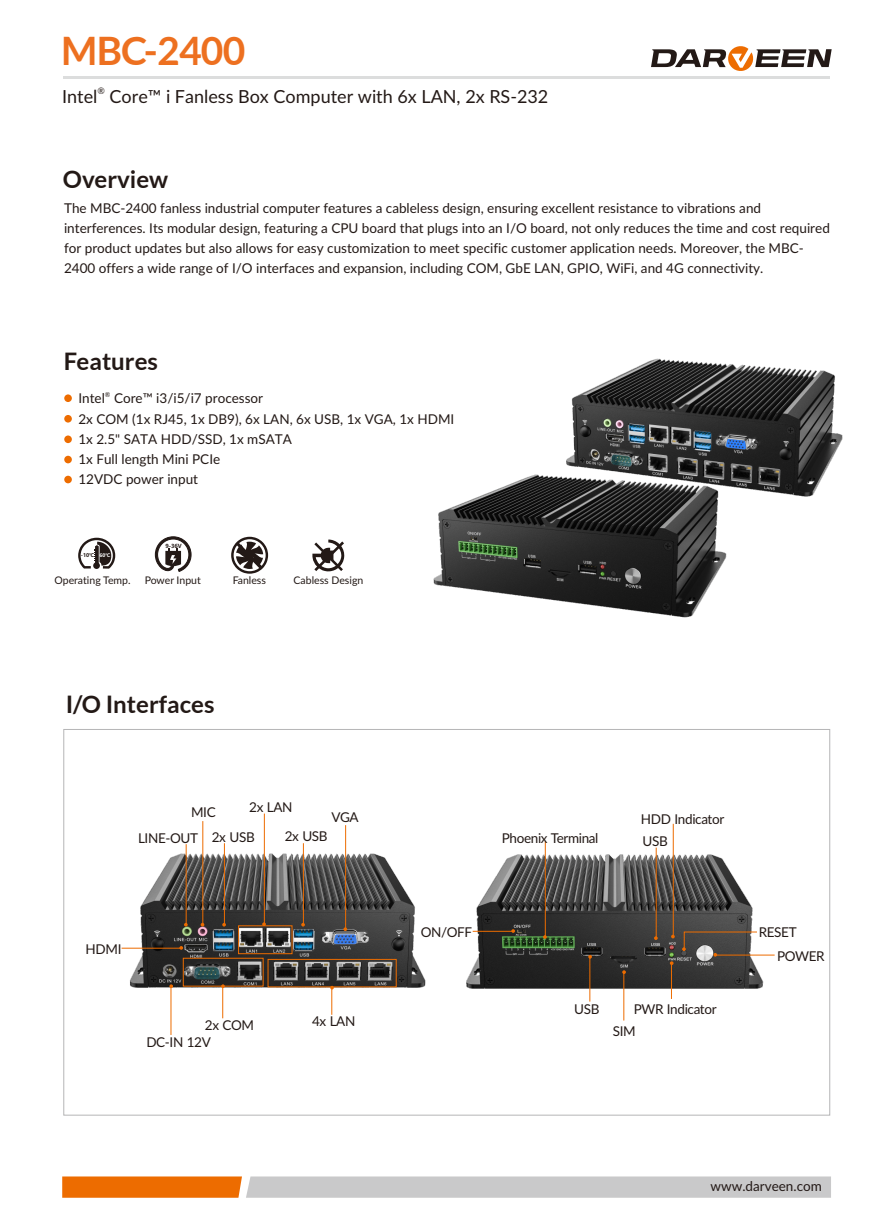
<style>
.page{position:relative;width:893px;height:1212px;background:#fff}
.page>*{position:absolute;margin:0;border:0;box-sizing:border-box;transform-origin:0 0}
.t1{font:700 39px "Lato";letter-spacing:-.02em;color:#ed7020}
.t2{font:700 24px "Lato";color:#231916}
.t3{font:18px "Lato";color:#231916}
.t4{font:13.5px/20.2px "Lato";color:#231916}
.t5{font:13.5px "Lato";letter-spacing:-.025em;color:#231916}
.t6{font:10.5px "Lato";color:#231916}
.t7{font:9px "Lato";color:#231916}
.t8{font:6.75px "Lato";color:#231916}
.t9{font:700 5.55px "Microsoft Ya Hei";color:#231916}
.t10{font:700 5.1px "Microsoft Ya Hei";color:#231916}
.s1{font-size:4.8px;color:#fff}
</style>
<div class="page">
<img style="left:466px;top:844px;width:304px;height:151px">
<img style="left:122px;top:850px;width:304px;height:145px">
<hr style="left:63px;top:77px;width:767px;height:2px;background:#dcdddd">
<div style="left:64px;top:394px;width:8px;height:8px;background:#ed6c00;border-radius:50%"></div>
<div style="left:64px;top:415px;width:8px;height:8px;background:#ed6c00;border-radius:50%"></div>
<div style="left:64px;top:435px;width:8px;height:8px;background:#ed6c00;border-radius:50%"></div>
<div style="left:64px;top:456px;width:8px;height:7px;background:#ed6c00;border-radius:50%"></div>
<div style="left:64px;top:476px;width:8px;height:7px;background:#ed6c00;border-radius:50%"></div>
<svg style="left:62px;top:1176px;width:769px;height:22px;background:#d3b69f"></svg>
<svg style="left:651px;top:46px;width:181px;height:25px"></svg>
<svg style="left:78px;top:538px;width:37px;height:31px"></svg>
<div style="left:93px;top:562px;width:7px;height:7px;background:#231916;border-radius:50%"></div>
<svg style="left:154px;top:536px;width:38px;height:36px"></svg>
<svg style="left:231px;top:537px;width:37px;height:37px"></svg>
<svg style="left:312px;top:539px;width:33px;height:32px"></svg>
<hr style="left:222px;top:987px;width:1px;height:31px;background:#ed6c00">
<svg style="left:330px;top:987px;width:4px;height:28px"></svg>
<div style="left:268px;top:959px;width:129px;height:28px;border:1px solid #ed6c00"></div>
<svg style="left:179px;top:946px;width:4px;height:4px"></svg>
<hr style="left:122px;top:948px;width:59px;height:1px;background:#ed6c00">
<hr style="left:186px;top:844px;width:1px;height:81px;background:#ed6c00">
<hr style="left:202px;top:821px;width:1px;height:104px;background:#ed6c00">
<hr style="left:224px;top:843px;width:1px;height:82px;background:#ed6c00">
<hr style="left:264px;top:813px;width:1px;height:112px;background:#ed6c00">
<div style="left:238px;top:925px;width:54px;height:29px;border:1px solid #ed6c00"></div>
<hr style="left:303px;top:843px;width:1px;height:82px;background:#ed6c00">
<svg style="left:343px;top:927px;width:4px;height:4px"></svg>
<hr style="left:345px;top:825px;width:1px;height:105px;background:#ed6c00">
<svg style="left:543px;top:935px;width:4px;height:4px"></svg>
<hr style="left:545px;top:841px;width:1px;height:95px;background:#ed6c00">
<hr style="left:589px;top:957px;width:1px;height:44px;background:#ed6c00">
<svg style="left:588px;top:955px;width:4px;height:4px"></svg>
<svg style="left:654px;top:936px;width:4px;height:4px"></svg>
<hr style="left:656px;top:847px;width:1px;height:91px;background:#ed6c00">
<hr style="left:623px;top:972px;width:1px;height:48px;background:#ed6c00">
<svg style="left:622px;top:970px;width:4px;height:4px"></svg>
<hr style="left:671px;top:964px;width:1px;height:35px;background:#ed6c00">
<hr style="left:715px;top:955px;width:60px;height:1px;background:#ed6c00">
<hr style="left:673px;top:824px;width:1px;height:113px;background:#ed6c00">
<svg style="left:511px;top:929px;width:4px;height:4px"></svg>
<hr style="left:473px;top:931px;width:40px;height:1px;background:#ed6c00">
<img style="left:433px;top:492px;width:294px;height:126px">
<img style="left:490px;top:358px;width:353px;height:189px">
<hr style="left:171px;top:987px;width:1px;height:48px;background:#ed6c00">
<svg style="left:169px;top:984px;width:4px;height:4px"></svg>
<div style="left:183px;top:958px;width:81px;height:28px;border:1px solid #ed6c00"></div>
<svg style="left:682px;top:931px;width:76px;height:25px;background:#6f655d"></svg>
<h1 class="t1" style="left:61px;top:34px;width:186px">MBC-2400</h1>
<p class="t7" style="left:98px;top:86px;width:9px">®</p>
<h3 class="t3" style="left:62px;top:88px;width:488px">Intel Core™ i Fanless Box Computer with 6x LAN, 2x RS-232</h3>
<h2 class="t2" style="left:63px;top:168px;width:107px">Overview</h2>
<p class="t4" style="left:64px;top:198px;width:767px">The MBC-2400 fanless industrial computer features a cableless design, ensuring excellent resistance to vibrations and interferences. Its modular design, featuring a CPU board that plugs into an I/O board, not only reduces the time and cost required for product updates but also allows for easy customization to meet specific customer application needs. Moreover, the MBC-2400 offers a wide range of I/O interfaces and expansion, including COM, GbE LAN, GPIO, WiFi, and 4G connectivity.</p>
<h2 class="t2" style="left:64px;top:351px;width:96px">Features</h2>
<p class="t8" style="left:105px;top:391px;width:7px">®</p>
<p class="t4" style="left:78px;top:389px;width:377px">Intel Core™ i3/i5/i7 processor<br>2x COM (1x RJ45, 1x DB9), 6x LAN, 6x USB, 1x VGA, 1x HDMI<br>1x 2.5" SATA HDD/SSD, 1x mSATA<br>1x Full length Mini PCIe<br>12VDC power input</p>
<p class="t10" style="left:81px;top:553px;width:31px">-10℃ <span class="s1">60℃</span></p>
<p class="t9" style="left:165px;top:543px;width:18px">9-36V</p>
<p class="t6" style="left:55px;top:575px;width:78px">Operating Temp.</p>
<p class="t6" style="left:145px;top:575px;width:58px">Power Input</p>
<p class="t6" style="left:233px;top:575px;width:35px">Fanless</p>
<p class="t6" style="left:294px;top:575px;width:71px">Cabless Design</p>
<h2 class="t2" style="left:66px;top:693px;width:150px">I/O Interfaces</h2>
<p class="t4" style="left:191px;top:802px;width:26px">MIC</p>
<p class="t4" style="left:249px;top:797px;width:45px">2x LAN</p>
<p class="t4" style="left:332px;top:808px;width:29px">VGA</p>
<p class="t4" style="left:138px;top:829px;width:62px">LINE-OUT</p>
<p class="t4" style="left:212px;top:828px;width:44px">2x USB</p>
<p class="t4" style="left:285px;top:826px;width:44px">2x USB</p>
<p class="t4" style="left:86px;top:939px;width:37px">HDMI</p>
<p class="t4" style="left:205px;top:1015px;width:51px">2x COM</p>
<p class="t4" style="left:312px;top:1011px;width:45px">4x LAN</p>
<p class="t4" style="left:146px;top:1033px;width:66px">DC-IN 12V</p>
<p class="t5" style="left:641px;top:813px;width:85px">HDD Indicator</p>
<p class="t5" style="left:502px;top:832px;width:98px">Phoenix Terminal</p>
<p class="t4" style="left:643px;top:831px;width:27px">USB</p>
<p class="t4" style="left:421px;top:923px;width:53px">ON/OFF</p>
<p class="t4" style="left:574px;top:1000px;width:27px">USB</p>
<p class="t5" style="left:634px;top:1003px;width:84px">PWR Indicator</p>
<p class="t4" style="left:613px;top:1022px;width:24px">SIM</p>
<p class="t4" style="left:759px;top:922px;width:39px">RESET</p>
<p class="t4" style="left:777px;top:946px;width:49px">POWER</p>
<p class="t4" style="left:710px;top:1177px;width:113px">www.darveen.com</p>
</div>
